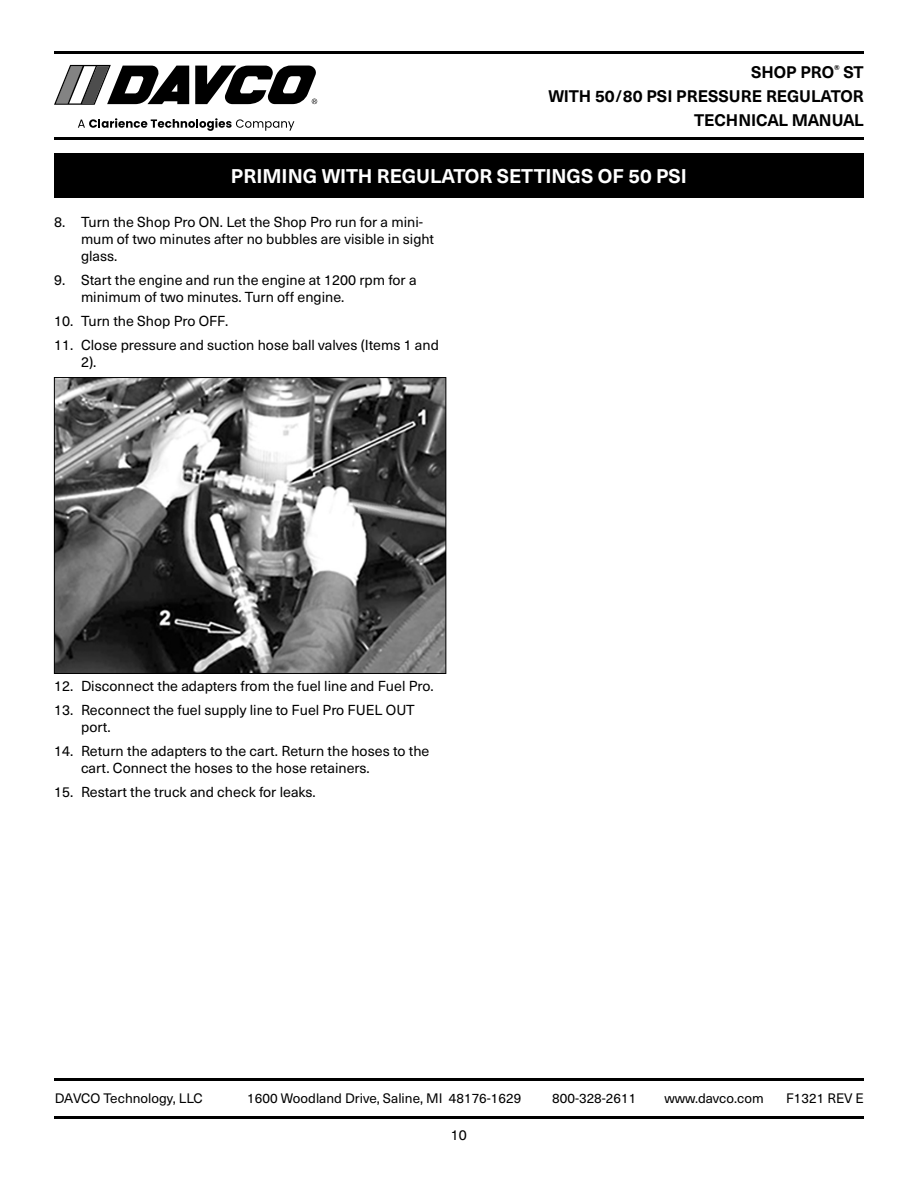
<style>
.page{position:relative;width:918px;height:1188px;background:#fff}
.page>*{position:absolute;margin:0;border:0;box-sizing:border-box;transform-origin:0 0}
.Head_for_TOC{font:700 19.5px "Neue Haas Unica Pro";color:#fff}
.t1{font:700 16.5px/24.3px "Neue Haas Unica Pro";color:#000;text-align:right}
.t2{font:14.25px/17.1px "Neue Haas Unica Pro";color:#000}
.t3{font:13.5px "Neue Haas Unica Pro";color:#000}
</style>
<div class="page">
<hr style="left:54px;top:51px;width:810px;height:3px;background:#000">
<hr style="left:54px;top:137px;width:810px;height:3px;background:#000">
<hr style="left:54px;top:1078px;width:810px;height:3px;background:#000">
<hr style="left:54px;top:1116px;width:810px;height:3px;background:#000">
<svg style="left:54px;top:65px;width:135px;height:40px"></svg>
<svg style="left:195px;top:66px;width:122px;height:38px"></svg>
<svg style="left:78px;top:118px;width:216px;height:13px"></svg>
<div style="left:54px;top:153px;width:810px;height:45px;background:#000"></div>
<img style="left:56px;top:379px;width:388px;height:293px">
<div style="left:54px;top:377px;width:392px;height:297px;border:1px solid #000"></div>
<p class="t1" style="left:548px;top:60px;width:317px">SHOP PRO<sup>®</sup> ST<br>WITH 50/80 PSI PRESSURE REGULATOR<br>TECHNICAL MANUAL</p>
<p class="Head_for_TOC" style="left:231px;top:165px;width:458px">PRIMING WITH REGULATOR SETTINGS OF 50 PSI</p>
<p class="t2" style="left:81px;top:214px;width:355px;text-indent:-27px">8. Turn the Shop Pro ON. Let the Shop Pro run for a mini&shy;mum of two minutes after no bubbles are visible in sight glass.</p>
<p class="t2" style="left:81px;top:272px;width:337px;text-indent:-27px">9. Start the engine and run the engine at 1200 rpm for a minimum of two minutes. Turn off engine.</p>
<p class="t2" style="left:54px;top:313px;width:174px">10. Turn the Shop Pro OFF.</p>
<p class="t2" style="left:81px;top:336px;width:359px;text-indent:-27px">11. Close pressure and suction hose ball valves (Items 1 and<br>2).</p>
<p class="t2" style="left:54px;top:678px;width:380px">12. Disconnect the adapters from the fuel line and Fuel Pro.</p>
<p class="t2" style="left:81px;top:701px;width:335px;text-indent:-27px">13. Reconnect the fuel supply line to Fuel Pro FUEL OUT port.</p>
<p class="t2" style="left:81px;top:742px;width:350px;text-indent:-27px">14. Return the adapters to the cart. Return the hoses to the cart. Connect the hoses to the hose retainers.</p>
<p class="t2" style="left:54px;top:783px;width:261px">15. Restart the truck and check for leaks.</p>
<p class="t3" style="left:55px;top:1091px;width:149px">DAVCO Technology, LLC</p>
<p class="t3" style="left:247px;top:1091px;width:275px">1600 Woodland Drive, Saline, MI 48176-1629</p>
<p class="t3" style="left:552px;top:1091px;width:85px">800-328-2611</p>
<p class="t3" style="left:665px;top:1091px;width:101px">www.davco.com</p>
<p class="t3" style="left:786px;top:1091px;width:79px">F1321 REV E</p>
<p class="t2" style="left:451px;top:1126px;width:18px">10</p>
</div>
